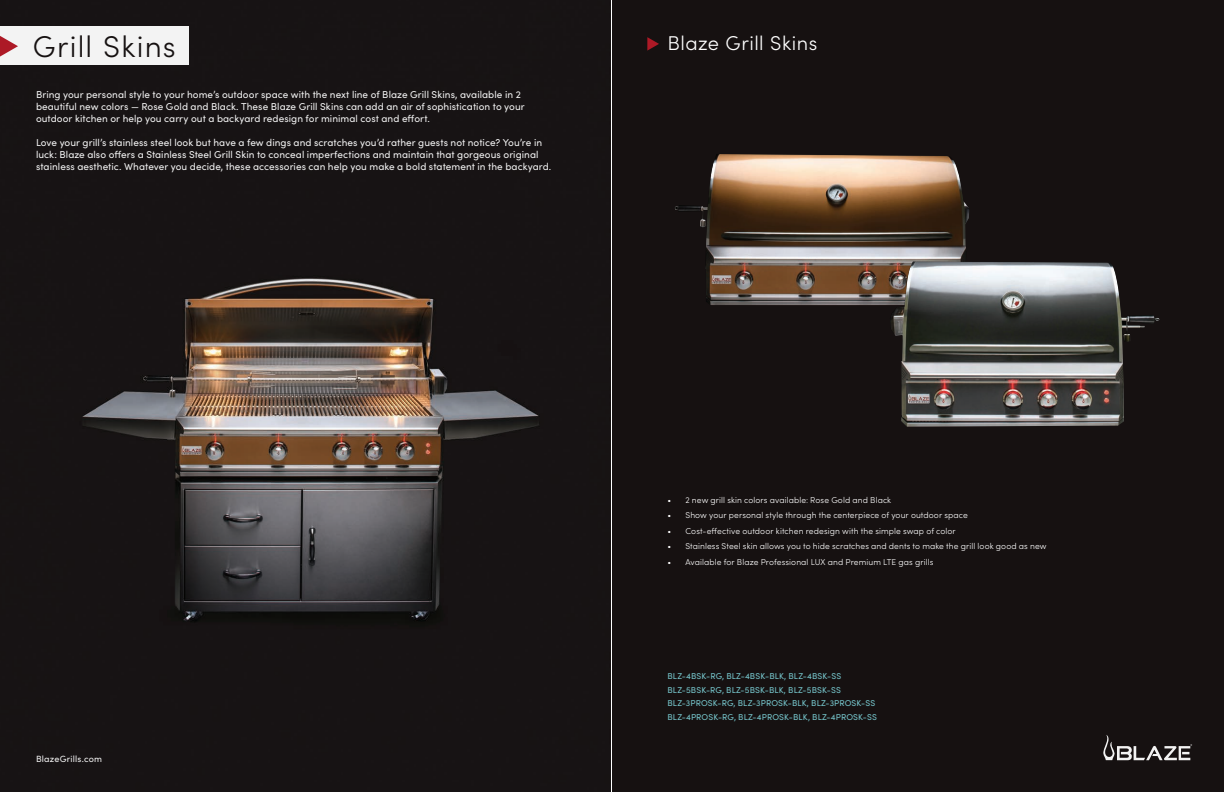
<style>
.page{position:relative;width:1224px;height:792px;background:#fff}
.page>*{position:absolute;margin:0;border:0;box-sizing:border-box;transform-origin:0 0}
.Page_Header{font:300 30px "Sofia Pro";letter-spacing:.045em;color:#161111}
.Bullets{font:300 20px "Sofia Pro";letter-spacing:.025em;color:#fff}
.Bullets-2{font:10px/12px "Sofia Pro";letter-spacing:.005em;color:#f3f3f3}
.t1{font:9px "Sofia Pro";letter-spacing:.025em;color:#f3f3f3}
.Bullets-3{font:300 8.5px "Sofia Pro";letter-spacing:.01em;color:#fff}
.Skew{font:8.5px "Sofia Pro";letter-spacing:.015em;color:#76c6cc}
</style>
<div class="page">
<div style="left:612px;top:0;width:612px;height:792px;background:#161111"></div>
<img style="left:0;top:0;width:611px;height:792px">
<img style="left:675px;top:154px;width:294px;height:152px">
<img style="left:890px;top:261px;width:270px;height:166px">
<svg style="left:647px;top:37px;width:12px;height:14px"></svg>
<svg style="left:1103px;top:735px;width:89px;height:25px"></svg>
<div style="left:0;top:26px;width:189px;height:39px;background:#f3f3f3"></div>
<svg style="left:0;top:36px;width:18px;height:21px"></svg>
<p class="Page_Header" style="left:33px;top:25px;width:144px">Grill Skins</p>
<p class="Bullets-2" style="left:36px;top:88px;width:490px">Bring your personal style to your home’s outdoor space with the next line of Blaze Grill Skins, available in 2 beautiful new colors — Rose Gold and Black. These Blaze Grill Skins can add an air of sophistication to your outdoor kitchen or help you carry out a backyard redesign for minimal cost and effort.</p>
<p class="Bullets-2" style="left:36px;top:136px;width:517px">Love your grill’s stainless steel look but have a few dings and scratches you’d rather guests not notice? You’re in luck: Blaze also offers a Stainless Steel Grill Skin to conceal imperfections and maintain that gorgeous original stainless aesthetic. Whatever you decide, these accessories can help you make a bold statement in the backyard.</p>
<p class="Bullets" style="left:667px;top:29px;width:151px">Blaze Grill Skins</p>
<p class="t1" style="left:36px;top:753px;width:68px">BlazeGrills.com</p>
<p class="Bullets-3" style="left:667px;top:494px;width:225px">• 2 new grill skin colors available: Rose Gold and Black</p>
<p class="Bullets-3" style="left:667px;top:509px;width:302px">• Show your personal style through the centerpiece of your outdoor space</p>
<p class="Bullets-3" style="left:667px;top:525px;width:290px">• Cost-effective outdoor kitchen redesign with the simple swap of color</p>
<p class="Bullets-3" style="left:667px;top:540px;width:381px">• Stainless Steel skin allows you to hide scratches and dents to make the grill look good as new</p>
<p class="Bullets-3" style="left:667px;top:556px;width:267px">• Available for Blaze Professional LUX and Premium LTE gas grills</p>
<p class="Skew" style="left:667px;top:670px;width:175px">BLZ-4BSK-RG, BLZ-4BSK-BLK, BLZ-4BSK-SS</p>
<p class="Skew" style="left:667px;top:684px;width:175px">BLZ-5BSK-RG, BLZ-5BSK-BLK, BLZ-5BSK-SS</p>
<p class="Skew" style="left:667px;top:697px;width:209px">BLZ-3PROSK-RG, BLZ-3PROSK-BLK, BLZ-3PROSK-SS</p>
<p class="Skew" style="left:667px;top:711px;width:211px">BLZ-4PROSK-RG, BLZ-4PROSK-BLK, BLZ-4PROSK-SS</p>
</div>
